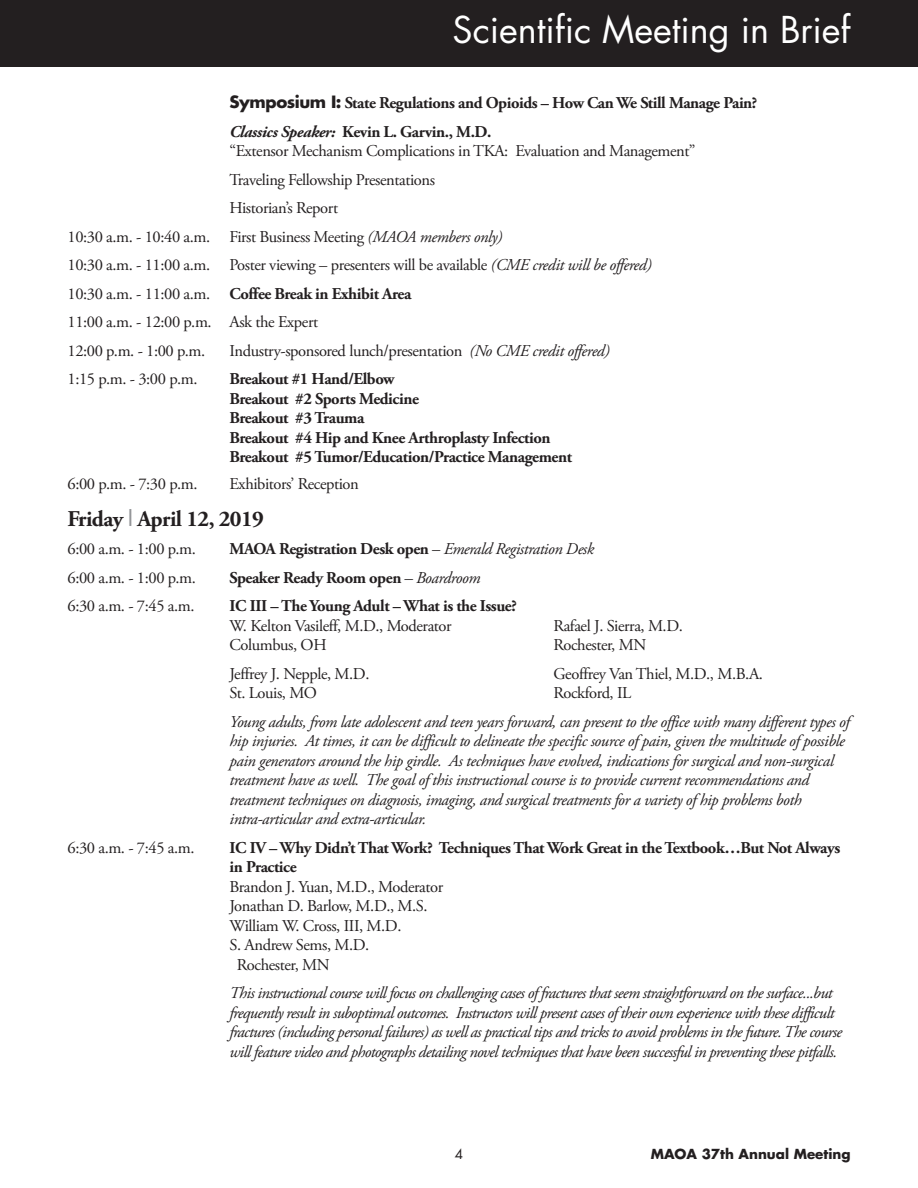
<style>
.page{position:relative;width:918px;height:1188px;background:#fff}
.page>*{position:absolute;margin:0;border:0;box-sizing:border-box;transform-origin:0 0}
.t1{font:36px "Futura";color:#fff}
.t2{font:700 22.5px "Adobe Garamond Pro";letter-spacing:-.025em;color:#231f20}
.t3{font:italic 16.5px/19.5px "Adobe Garamond Pro";letter-spacing:-.025em;color:#231f20}
.t4{font:16.5px "Adobe Garamond Pro";letter-spacing:-.025em;color:#231f20}
.t5{font:700 16.5px/19.5px "Adobe Garamond Pro";letter-spacing:-.025em;color:#231f20}
.t6{font:700 13.5px "Futura";color:#231f20}
.t7{font:13.5px "Futura";color:#231f20}
.s1{font-family:"Futura"}
.s2{font-style:italic}
.s3{font-weight:400}
.s4{font-family:"Futura";font-weight:400;color:#939598}
.s5{font-weight:400;font-style:italic}
</style>
<div class="page">
<div style="left:0;top:0;width:918px;height:68px;background:#231f20"></div>
<h1 class="t1" style="left:453px;top:14px;width:399px">Scientific Meeting in Brief</h1>
<p class="t5" style="left:230px;top:90px;width:529px;line-height:28.5px"><span class="s1">Symposium I:</span> State Regulations and Opioids – How Can We Still Manage Pain?<br><span class="s2">Classics Speaker:</span> Kevin L. Garvin., M.D.</p>
<p class="t4" style="left:230px;top:144px;width:467px">“Extensor Mechanism Complications in TKA: Evaluation and Management”</p>
<p class="t4" style="left:230px;top:173px;width:207px">Traveling Fellowship Presentations</p>
<p class="t4" style="left:230px;top:201px;width:110px">Historian’s Report</p>
<p class="t4" style="left:68px;top:230px;width:436px">10:30 a.m. - 10:40 a.m. First Business Meeting <span class="s2">(MAOA members only)</span></p>
<p class="t4" style="left:68px;top:258px;width:586px">10:30 a.m. - 11:00 a.m. Poster viewing – presenters will be available <span class="s2">(CME credit will be offered)</span></p>
<p class="t5" style="left:68px;top:285px;width:345px"><span class="s3">10:30 a.m. - 11:00 a.m.</span> Coffee Break in Exhibit Area</p>
<p class="t4" style="left:68px;top:315px;width:252px">11:00 a.m. - 12:00 p.m. Ask the Expert</p>
<p class="t4" style="left:68px;top:344px;width:139px">12:00 p.m. - 1:00 p.m.</p>
<p class="t4" style="left:230px;top:344px;width:382px">Industry-sponsored lunch/presentation <span class="s2">(No CME credit offered)</span></p>
<p class="t4" style="left:68px;top:372px;width:131px">1:15 p.m. - 3:00 p.m.</p>
<p class="t5" style="left:230px;top:371px;width:344px">Breakout #1 Hand/Elbow<br>Breakout #2 Sports Medicine<br>Breakout #3 Trauma<br>Breakout #4 Hip and Knee Arthroplasty Infection Breakout #5 Tumor/Education/Practice Management</p>
<p class="t4" style="left:68px;top:477px;width:131px">6:00 p.m. - 7:30 p.m.</p>
<p class="t4" style="left:230px;top:477px;width:131px">Exhibitors’ Reception</p>
<h2 class="t2" style="left:68px;top:510px;width:198px">Friday <span class="s4">I</span> April 12, 2019</h2>
<p class="t4" style="left:68px;top:543px;width:130px">6:00 a.m. - 1:00 p.m.</p>
<p class="t5" style="left:229px;top:541px;width:366px">MAOA Registration Desk open <span class="s3">–</span> <span class="s5">Emerald Registration Desk</span></p>
<p class="t4" style="left:68px;top:571px;width:130px">6:00 a.m. - 1:00 p.m.</p>
<p class="t5" style="left:229px;top:569px;width:253px">Speaker Ready Room open <span class="s5">– Boardroom</span></p>
<p class="t4" style="left:68px;top:600px;width:129px">6:30 a.m. - 7:45 a.m.</p>
<p class="t5" style="left:229px;top:598px;width:289px">IC III – The Young Adult – What is the Issue?</p>
<p class="t4" style="left:229px;top:619px;width:224px">W. Kelton Vasileff, M.D., Moderator</p>
<p class="t4" style="left:553px;top:619px;width:131px">Rafael J. Sierra, M.D.</p>
<p class="t4" style="left:229px;top:639px;width:99px">Columbus, OH</p>
<p class="t4" style="left:553px;top:639px;width:94px">Rochester, MN</p>
<p class="t4" style="left:229px;top:667px;width:142px">Jeffrey J. Nepple, M.D.</p>
<p class="t4" style="left:553px;top:667px;width:211px">Geoffrey Van Thiel, M.D., M.B.A.</p>
<p class="t4" style="left:229px;top:687px;width:89px">St. Louis, MO</p>
<p class="t4" style="left:553px;top:687px;width:79px">Rockford, IL</p>
<p class="t3" style="left:229px;top:713px;width:622px">Young adults, from late adolescent and teen years forward, can present to the office with many different types of hip injuries. At times, it can be difficult to delineate the specific source of pain, given the multitude of possible pain generators around the hip girdle. As techniques have evolved, indications for surgical and non-surgical treatment have as well. The goal of this instructional course is to provide current recommendations and treatment techniques on diagnosis, imaging, and surgical treatments for a variety of hip problems both intra-articular and extra-articular.</p>
<p class="t4" style="left:67px;top:841px;width:129px">6:30 a.m. - 7:45 a.m.</p>
<p class="t5" style="left:229px;top:839px;width:612px">IC IV – Why Didn’t That Work? Techniques That Work Great in the Textbook…But Not Always in Practice</p>
<p class="t4" style="left:229px;top:880px;width:215px">Brandon J. Yuan, M.D., Moderator</p>
<p class="t4" style="left:229px;top:900px;width:200px">Jonathan D. Barlow, M.D., M.S.</p>
<p class="t4" style="left:229px;top:919px;width:174px">William W. Cross, III, M.D.</p>
<p class="t4" style="left:229px;top:939px;width:141px">S. Andrew Sems, M.D.</p>
<p class="t4" style="left:237px;top:958px;width:94px">Rochester, MN</p>
<p class="t3" style="left:229px;top:985px;width:614px">This instructional course will focus on challenging cases of fractures that seem straightforward on the surface...but frequently result in suboptimal outcomes. Instructors will present cases of their own experience with these difficult fractures (including personal failures) as well as practical tips and tricks to avoid problems in the future. The course will feature video and photographs detailing novel techniques that have been successful in preventing these pitfalls.</p>
<p class="t7" style="left:455px;top:1148px;width:10px">4</p>
<p class="t6" style="left:651px;top:1147px;width:201px">MAOA 37th Annual Meeting</p>
</div>
